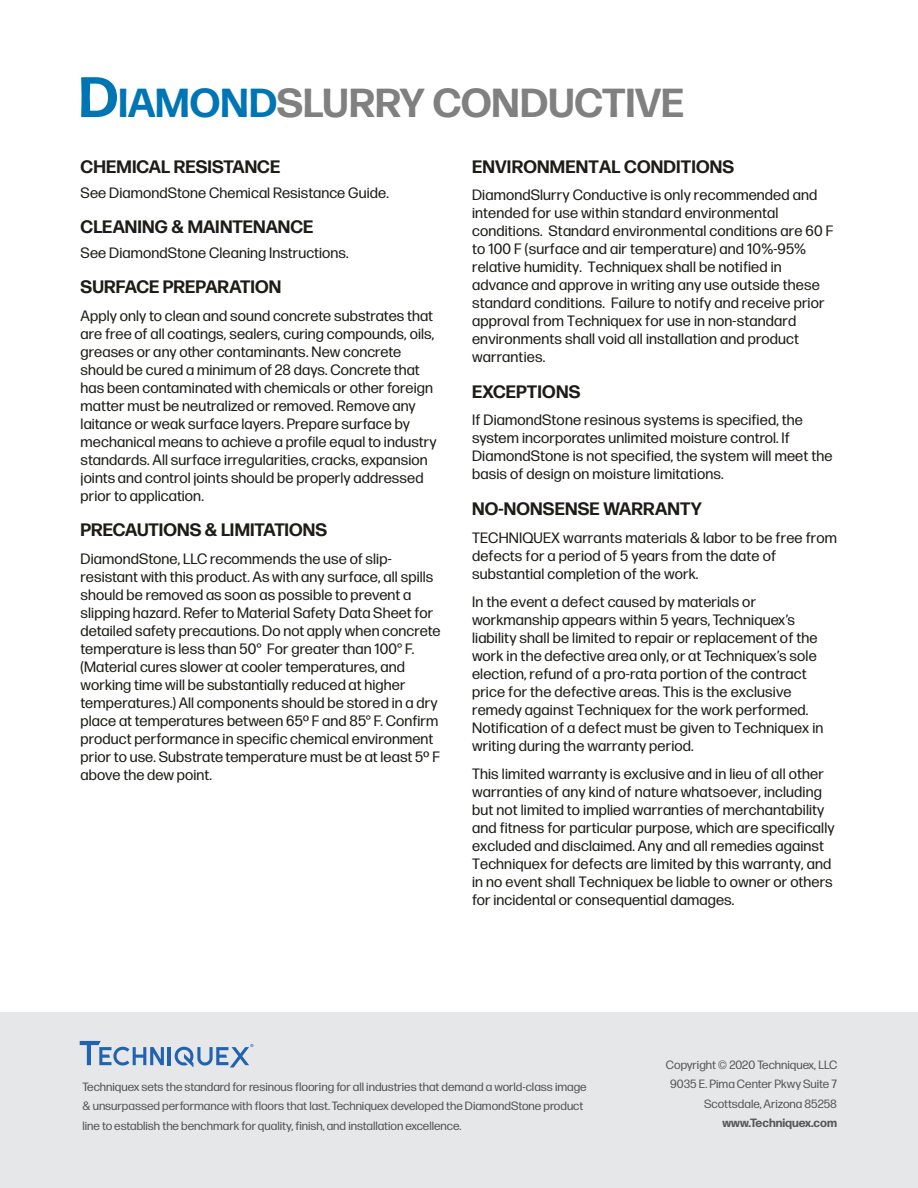
<style>
.page{position:relative;width:918px;height:1188px;background:#fff}
.page>*{position:absolute;margin:0;border:0;box-sizing:border-box;transform-origin:0 0}
.t1{font:700 40.5px "Forma DJR Text";color:#818080}
.t2{font:700 18px "Forma DJR Text";letter-spacing:.005em;color:#1e1c17}
.t3{font:15px/18px "Forma DJR Text";letter-spacing:.01em;color:#1e1c17}
.t4{font:12px/19.5px "Forma DJR Text";color:#545557}
.t5{font:12px/19.5px "Forma DJR Text";color:#57585a;text-align:right}
.t6{font:700 12px "Forma DJR Text";color:#57585a}
.s1{font-size:57px;color:#0075b5}
.s2{color:#0075b5}
</style>
<div class="page">
<div style="left:0;top:1012px;width:918px;height:176px;background:#e6e7e9"></div>
<hr style="left:168px;top:1047px;width:3px;height:18px;background:#2163b0">
<svg style="left:80px;top:1041px;width:84px;height:25px"></svg>
<svg style="left:175px;top:1044px;width:78px;height:23px"></svg>
<h1 class="t1" style="left:79px;top:87px;width:607px"><span class="s1">D</span><span class="s2">IAMOND</span>SLURRY CONDUCTIVE</h1>
<p class="t2" style="left:81px;top:160px;width:201px">CHEMICAL RESISTANCE</p>
<p class="t3" style="left:81px;top:185px;width:310px">See DiamondStone Chemical Resistance Guide.</p>
<p class="t2" style="left:81px;top:220px;width:234px">CLEANING &amp; MAINTENANCE</p>
<p class="t3" style="left:81px;top:245px;width:270px">See DiamondStone Cleaning Instructions.</p>
<p class="t2" style="left:81px;top:280px;width:202px">SURFACE PREPARATION</p>
<p class="t3" style="left:81px;top:308px;width:358px">Apply only to clean and sound concrete substrates that are free of all coatings, sealers, curing compounds, oils, greases or any other contaminants. New concrete should be cured a minimum of 28 days. Concrete that has been contaminated with chemicals or other foreign matter must be neutralized or removed. Remove any laitance or weak surface layers. Prepare surface by mechanical means to achieve a profile equal to industry standards. All surface irregularities, cracks, expansion joints and control joints should be properly addressed prior to application.</p>
<p class="t2" style="left:81px;top:522px;width:248px">PRECAUTIONS &amp; LIMITATIONS</p>
<p class="t3" style="left:81px;top:551px;width:361px">DiamondStone, LLC recommends the use of slip&shy;resistant with this product. As with any surface, all spills should be removed as soon as possible to prevent a slipping hazard. Refer to Material Safety Data Sheet for detailed safety precautions. Do not apply when concrete temperature is less than 50° For greater than 100° F. (Material cures slower at cooler temperatures, and working time will be substantially reduced at higher temperatures.) All components should be stored in a dry place at temperatures between 65º F and 85° F. Confirm product performance in specific chemical environment prior to use. Substrate temperature must be at least 5º F above the dew point.</p>
<p class="t2" style="left:472px;top:160px;width:264px">ENVIRONMENTAL CONDITIONS</p>
<p class="t3" style="left:472px;top:188px;width:363px">DiamondSlurry Conductive is only recommended and intended for use within standard environmental conditions. Standard environmental conditions are 60 F to 100 F (surface and air temperature) and 10%-95% relative humidity. Techniquex shall be notified in advance and approve in writing any use outside these standard conditions. Failure to notify and receive prior approval from Techniquex for use in non-standard environments shall void all installation and product warranties.</p>
<p class="t2" style="left:472px;top:384px;width:110px">EXCEPTIONS</p>
<p class="t3" style="left:472px;top:413px;width:362px">If DiamondStone resinous systems is specified, the system incorporates unlimited moisture control. If DiamondStone is not specified, the system will meet the basis of design on moisture limitations.</p>
<p class="t2" style="left:472px;top:502px;width:231px">NO-NONSENSE WARRANTY</p>
<p class="t3" style="left:472px;top:530px;width:366px">TECHNIQUEX warrants materials &amp; labor to be free from defects for a period of 5 years from the date of substantial completion of the work.</p>
<p class="t3" style="left:472px;top:594px;width:353px">In the event a defect caused by materials or workmanship appears within 5 years, Techniquex’s liability shall be limited to repair or replacement of the work in the defective area only, or at Techniquex’s sole election, refund of a pro-rata portion of the contract price for the defective areas. This is the exclusive remedy against Techniquex for the work performed.<br>Notification of a defect must be given to Techniquex in writing during the warranty period.</p>
<p class="t3" style="left:472px;top:766px;width:364px">This limited warranty is exclusive and in lieu of all other warranties of any kind of nature whatsoever, including but not limited to implied warranties of merchantability and fitness for particular purpose, which are specifically excluded and disclaimed. Any and all remedies against Techniquex for defects are limited by this warranty, and in no event shall Techniquex be liable to owner or others for incidental or consequential damages.</p>
<p class="t4" style="left:82px;top:1078px;width:506px">Techniquex sets the standard for resinous flooring for all industries that demand a world-class image &amp; unsurpassed performance with floors that last. Techniquex developed the DiamondStone product line to establish the benchmark for quality, finish, and installation excellence.</p>
<p class="t5" style="left:666px;top:1056px;width:173px">Copyright © 2020 Techniquex, LLC<br>9035 E. Pima Center Pkwy Suite 7<br>Scottsdale, Arizona 85258</p>
<p class="t6" style="left:722px;top:1118px;width:116px">www.Techniquex.com</p>
</div>
